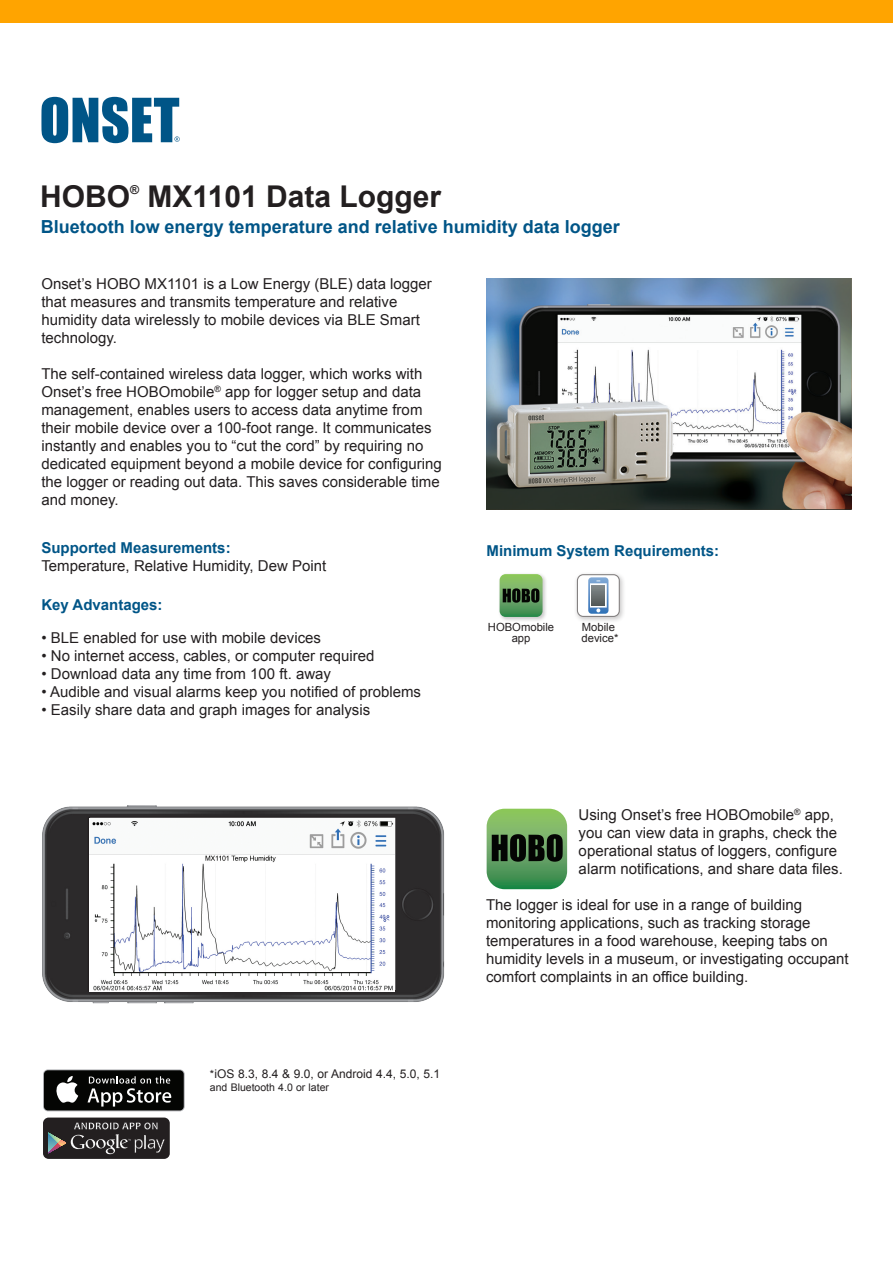
<style>
.page{position:relative;width:893px;height:1263px;background:#fff}
.page>*{position:absolute;margin:0;border:0;box-sizing:border-box;transform-origin:0 0}
.t1{font:700 30px "Arial";color:#231f20}
.t2{font:700 18px "Arial";color:#005587}
.t3{font:15px/18px "Arial";color:#231f20}
.t4{font:700 15px "Arial";color:#005587}
.t5{font:700 12.3px "Arial";color:#231f20}
.t6{font:12px "Arial";color:#231f20}
.t7{font:11.25px/10.5px "Arial";color:#231f20;text-align:center}
.t8{font:10.5px "Arial";color:#231f20}
.s1{font-size:11.25px}
</style>
<div class="page">
<div style="left:0;top:0;width:893px;height:23px;background:#ffa400"></div>
<img style="left:486px;top:278px;width:365px;height:231px">
<img style="left:42px;top:805px;width:403px;height:199px">
<img style="left:89px;top:818px;width:306px;height:173px">
<div style="left:574px;top:571px;width:52px;height:52px;background:#231f20;opacity:.24"></div>
<div style="left:577px;top:575px;width:42px;height:41px;background:#fff;border-radius:6px"></div>
<div style="left:577px;top:574px;width:43px;height:43px;border:1px solid #858282;border-radius:6px"></div>
<svg style="left:588px;top:577px;width:20px;height:37px"></svg>
<svg style="left:592px;top:585px;width:13px;height:21px"></svg>
<svg style="left:487px;top:809px;width:80px;height:80px;background:#558650"></svg>
<div style="left:498px;top:572px;width:50px;height:50px;background:#231f20;opacity:.24"></div>
<svg style="left:500px;top:574px;width:43px;height:43px;background:#588850"></svg>
<svg style="left:43px;top:1069px;width:142px;height:42px"></svg>
<div style="left:44px;top:1070px;width:140px;height:40px;background:#040503;border-radius:4px"></div>
<svg style="left:56px;top:1076px;width:22px;height:27px"></svg>
<svg style="left:88px;top:1076px;width:83px;height:30px"></svg>
<div style="left:43px;top:1117px;width:127px;height:42px;background:#231f20;border-radius:6px"></div>
<svg style="left:48px;top:1133px;width:14px;height:21px"></svg>
<svg style="left:71px;top:1122px;width:94px;height:32px"></svg>
<svg style="left:41px;top:97px;width:139px;height:46px"></svg>
<p class="t1" style="left:40px;top:177px;width:92px">HOBO</p>
<p class="t5" style="left:130px;top:182px;width:11px">®</p>
<p class="t1" style="left:148px;top:177px;width:295px">MX1101 Data Logger</p>
<p class="t2" style="left:41px;top:215px;width:580px">Bluetooth low energy temperature and relative humidity data logger</p>
<p class="t3" style="left:41px;top:275px;width:392px">Onset’s HOBO MX1101 is a Low Energy (BLE) data logger that measures and transmits temperature and relative humidity data wirelessly to mobile devices via BLE Smart technology.</p>
<p class="t3" style="left:41px;top:365px;width:402px">The self-contained wireless data logger, which works with Onset’s free HOBOmobile<sup>®</sup> app for logger setup and data management, enables users to access data anytime from their mobile device over a 100-foot range. It communicates instantly and enables you to “cut the cord” by requiring no dedicated equipment beyond a mobile device for configuring the logger or reading out data. This saves considerable time and money.</p>
<p class="t4" style="left:41px;top:538px;width:191px">Supported Measurements:</p>
<p class="t3" style="left:41px;top:557px;width:286px">Temperature, Relative Humidity, Dew Point</p>
<p class="t4" style="left:41px;top:595px;width:123px">Key Advantages:</p>
<p class="t3" style="left:41px;top:629px;width:281px">• BLE enabled for use with mobile devices</p>
<p class="t3" style="left:41px;top:647px;width:334px">• No internet access, cables, or computer required</p>
<p class="t3" style="left:41px;top:665px;width:291px">• Download data any time from 100 ft. away</p>
<p class="t3" style="left:41px;top:683px;width:381px">• Audible and visual alarms keep you notified of problems</p>
<p class="t3" style="left:41px;top:701px;width:330px">• Easily share data and graph images for analysis</p>
<p class="t6" style="left:210px;top:1066px;width:232px"><span class="s1">*</span>iOS 8.3, 8.4 &amp; 9.0, or Android 4.4, 5.0, 5.1</p>
<p class="t8" style="left:210px;top:1080px;width:121px">and Bluetooth 4.0 or later</p>
<p class="t4" style="left:487px;top:541px;width:234px">Minimum System Requirements:</p>
<p class="t7" style="left:488px;top:622px;width:68px">HOBOmobile app</p>
<p class="t7" style="left:582px;top:622px;width:35px">Mobile</p>
<p class="t7" style="left:581px;top:633px;width:38px">device*</p>
<p class="t3" style="left:579px;top:805px;width:266px">Using Onset’s free HOBOmobile<sup>®</sup> app, you can view data in graphs, check the operational status of loggers, configure alarm notifications, and share data files.</p>
<p class="t3" style="left:486px;top:895px;width:364px">The logger is ideal for use in a range of building monitoring applications, such as tracking storage temperatures in a food warehouse, keeping tabs on humidity levels in a museum, or investigating occupant comfort complaints in an office building.</p>
</div>
